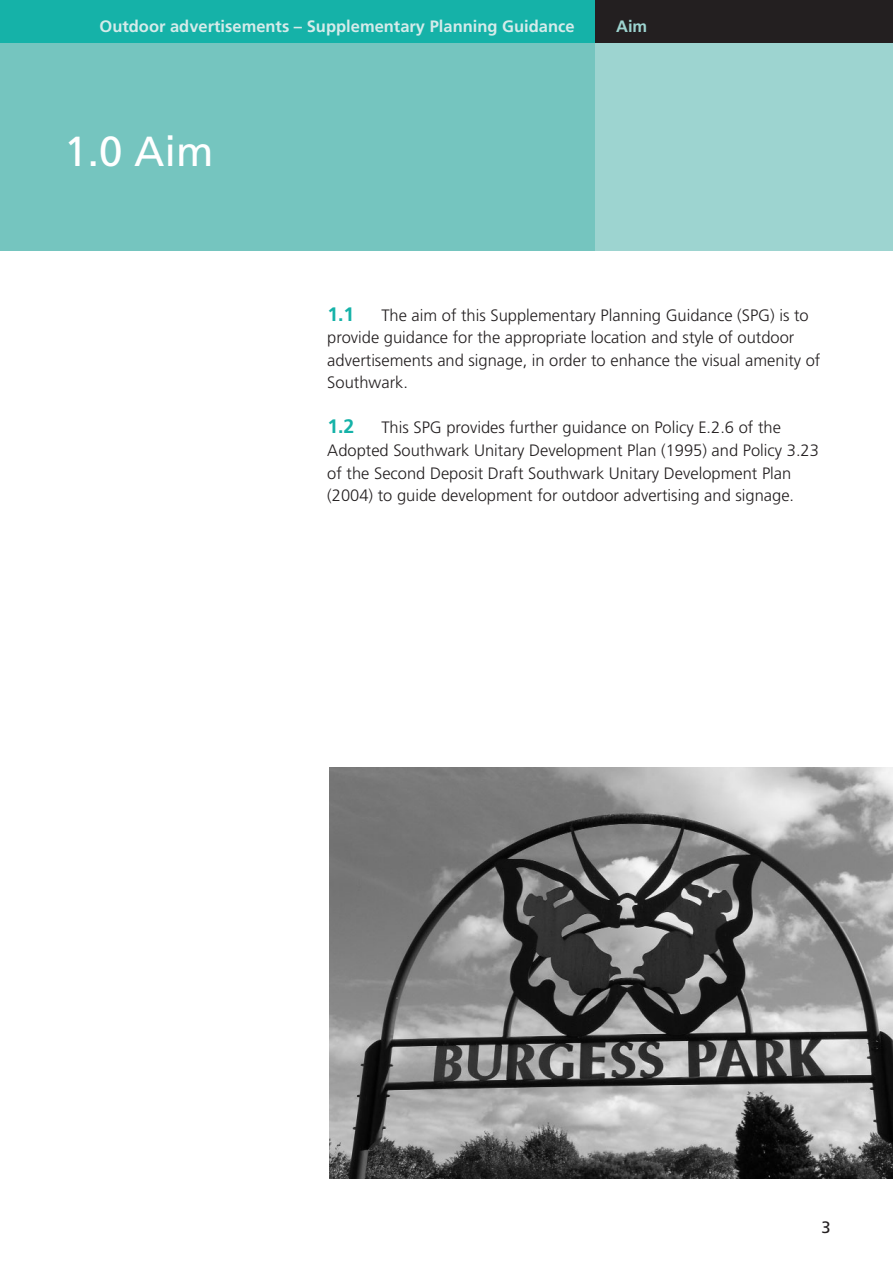
<style>
.page{position:relative;width:893px;height:1262px;background:#fff}
.page>*{position:absolute;margin:0;border:0;box-sizing:border-box;transform-origin:0 0}
.t1{font:42px "Frutiger";color:#fff}
.t2{font:700 19.5px "Frutiger";color:#15b2a8}
.t3{font:300 16.5px/22.5px "Frutiger";color:#231f20}
.t4{font:700 16.5px "Frutiger";color:#d5ebea}
.t5{font:700 16.5px "Frutiger";color:#9dd4d0}
.t6{font:16.5px "Frutiger";color:#231f20}
</style>
<div class="page">
<div style="left:0;top:40px;width:892px;height:211px;background:#75c5bf"></div>
<div style="left:0;top:0;width:596px;height:43px;background:#15b2a8"></div>
<div style="left:595px;top:43px;width:297px;height:208px;background:#9dd4d0"></div>
<div style="left:595px;top:0;width:297px;height:43px;background:#231f20"></div>
<img style="left:329px;top:767px;width:563px;height:411px">
<p class="t4" style="left:99px;top:19px;width:476px">Outdoor advertisements – Supplementary Planning Guidance</p>
<p class="t5" style="left:616px;top:19px;width:33px">Aim</p>
<p class="t1" style="left:64px;top:134px;width:151px">1.0 Aim</p>
<p class="t2" style="left:327px;top:306px;width:29px">1.1</p>
<p class="t3" style="left:327px;top:305px;width:494px;text-indent:54px">The aim of this Supplementary Planning Guidance (SPG) is to provide guidance for the appropriate location and style of outdoor advertisements and signage, in order to enhance the visual amenity of Southwark.</p>
<p class="t2" style="left:327px;top:419px;width:29px">1.2</p>
<p class="t3" style="left:327px;top:418px;width:493px;text-indent:54px">This SPG provides further guidance on Policy E.2.6 of the Adopted Southwark Unitary Development Plan (1995) and Policy 3.23 of the Second Deposit Draft Southwark Unitary Development Plan (2004) to guide development for outdoor advertising and signage.</p>
<p class="t6" style="left:821px;top:1220px;width:11px">3</p>
</div>
